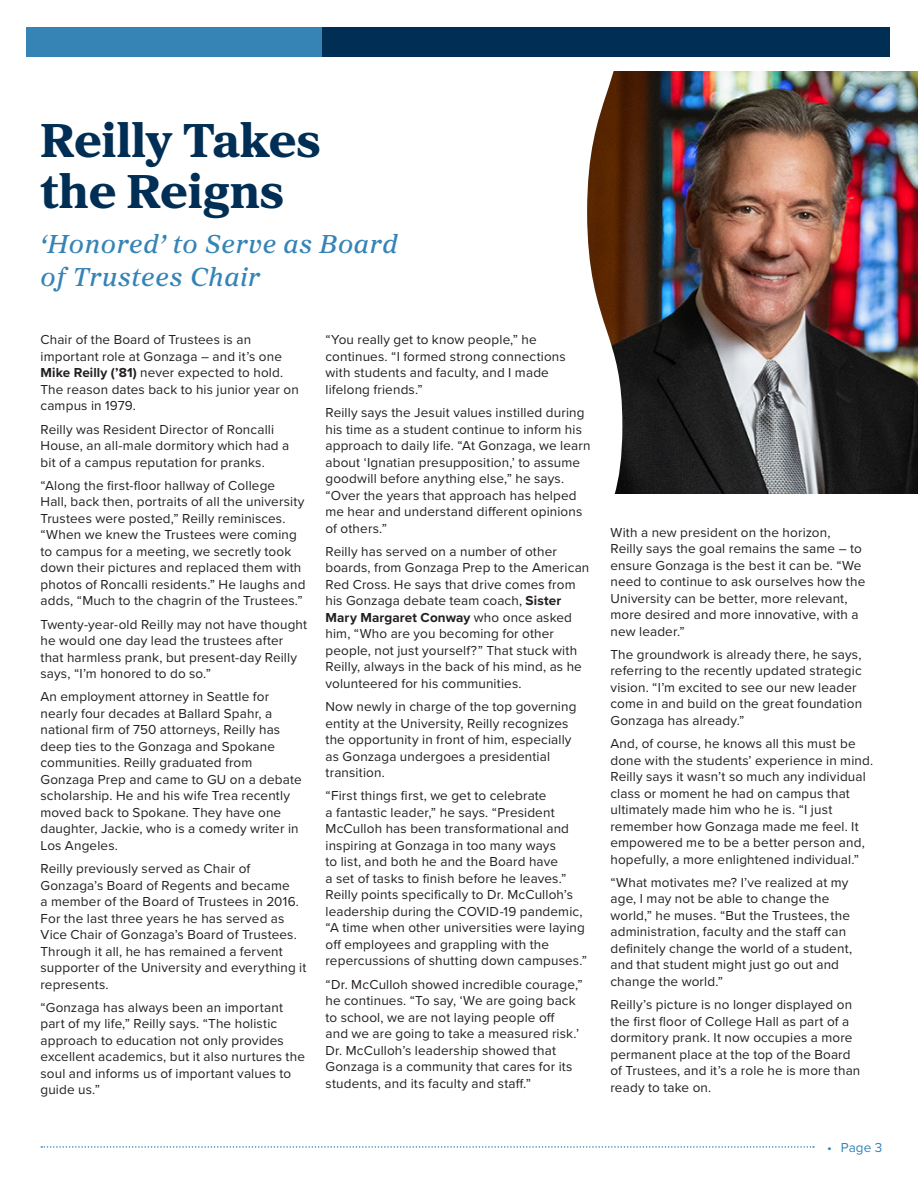
<style>
.page{position:relative;width:918px;height:1188px;background:#fff}
.page>*{position:absolute;margin:0;border:0;box-sizing:border-box;transform-origin:0 0}
.Main_Heading{font:49.5px "Proxima Sera Extrabld";color:#002e54}
.Main_Heading-2{font:italic 500 27px/33px "Proxima Sera";letter-spacing:.025em;color:#3684b6}
.Glodok_numbers{font:13.5px/16.5px "Proxima Nova";letter-spacing:.01em;color:#231f20}
.t1{font:13.5px "Proxima Nova";color:#3684b6}
.s1{font-weight:700}
</style>
<div class="page">
<svg style="left:41px;top:1146px;width:773px;height:2px"></svg>
<img style="left:622px;top:72px;width:296px;height:422px">
<svg style="left:587px;top:71px;width:35px;height:423px"></svg>
<div style="left:321px;top:28px;width:568px;height:29px;background:#002e54"></div>
<div style="left:26px;top:28px;width:296px;height:29px;background:#3684b6"></div>
<p class="Main_Heading" style="left:40px;top:100px;width:282px">Reilly Takes</p>
<p class="Main_Heading" style="left:40px;top:151px;width:245px">the Reigns</p>
<p class="Main_Heading-2" style="left:40px;top:227px;width:359px">‘Honored’ to Serve as Board of Trustees Chair</p>
<p class="Glodok_numbers" style="left:40px;top:331px;width:260px">Chair of the Board of Trustees is an important role at Gonzaga – and it’s one <span class="s1">Mike Reilly (’81)</span> never expected to hold.<br>The reason dates back to his junior year on campus in 1979.</p>
<p class="Glodok_numbers" style="left:40px;top:420px;width:250px">Reilly was Resident Director of Roncalli<br>House, an all-male dormitory which had a bit of a campus reputation for pranks.</p>
<p class="Glodok_numbers" style="left:40px;top:477px;width:267px">“Along the first-floor hallway of College<br>Hall, back then, portraits of all the university Trustees were posted,” Reilly reminisces. “When we knew the Trustees were coming to campus for a meeting, we secretly took down their pictures and replaced them with photos of Roncalli residents.” He laughs and adds, “Much to the chagrin of the Trustees.”</p>
<p class="Glodok_numbers" style="left:40px;top:615px;width:268px">Twenty-year-old Reilly may not have thought he would one day lead the trustees after that harmless prank, but present-day Reilly says, “I’m honored to do so.”</p>
<p class="Glodok_numbers" style="left:40px;top:688px;width:263px">An employment attorney in Seattle for nearly four decades at Ballard Spahr, a national firm of 750 attorneys, Reilly has deep ties to the Gonzaga and Spokane communities. Reilly graduated from Gonzaga Prep and came to GU on a debate scholarship. He and his wife Trea recently moved back to Spokane. They have one daughter, Jackie, who is a comedy writer in Los Angeles.</p>
<p class="Glodok_numbers" style="left:40px;top:860px;width:268px">Reilly previously served as Chair of Gonzaga’s Board of Regents and became<br>a member of the Board of Trustees in 2016.<br>For the last three years he has served as Vice Chair of Gonzaga’s Board of Trustees.<br>Through it all, he has remained a fervent supporter of the University and everything it represents.</p>
<p class="Glodok_numbers" style="left:40px;top:999px;width:266px">“Gonzaga has always been an important part of my life,” Reilly says. “The holistic approach to education not only provides excellent academics, but it also nurtures the soul and informs us of important values to guide us.”</p>
<p class="Glodok_numbers" style="left:326px;top:331px;width:242px">“You really get to know people,” he continues. “I formed strong connections with students and faculty, and I made lifelong friends.”</p>
<p class="Glodok_numbers" style="left:326px;top:404px;width:266px">Reilly says the Jesuit values instilled during his time as a student continue to inform his approach to daily life. “At Gonzaga, we learn about ‘Ignatian presupposition,’ to assume goodwill before anything else,” he says. “Over the years that approach has helped me hear and understand different opinions of others.”</p>
<p class="Glodok_numbers" style="left:326px;top:543px;width:265px">Reilly has served on a number of other boards, from Gonzaga Prep to the American Red Cross. He says that drive comes from his Gonzaga debate team coach, <span class="s1">Sister Mary Margaret Conway</span> who once asked him, “Who are you becoming for other people, not just yourself?” That stuck with Reilly, always in the back of his mind, as he volunteered for his communities.</p>
<p class="Glodok_numbers" style="left:326px;top:698px;width:253px">Now newly in charge of the top governing entity at the University, Reilly recognizes the opportunity in front of him, especially as Gonzaga undergoes a presidential transition.</p>
<p class="Glodok_numbers" style="left:326px;top:787px;width:263px">“First things first, we get to celebrate<br>a fantastic leader,” he says. “President McCulloh has been transformational and inspiring at Gonzaga in too many ways<br>to list, and both he and the Board have<br>a set of tasks to finish before he leaves.” Reilly points specifically to Dr. McCulloh’s leadership during the COVID-19 pandemic, “A time when other universities were laying off employees and grappling with the repercussions of shutting down campuses.”</p>
<p class="Glodok_numbers" style="left:326px;top:975px;width:259px">“Dr. McCulloh showed incredible courage,” he continues. “To say, ‘We are going back to school, we are not laying people off<br>and we are going to take a measured risk.’ Dr. McCulloh’s leadership showed that Gonzaga is a community that cares for its students, and its faculty and staff.”</p>
<p class="Glodok_numbers" style="left:610px;top:523px;width:256px">With a new president on the horizon, Reilly says the goal remains the same – to ensure Gonzaga is the best it can be. “We need to continue to ask ourselves how the University can be better, more relevant, more desired and more innovative, with a new leader.”</p>
<p class="Glodok_numbers" style="left:610px;top:646px;width:253px">The groundwork is already there, he says, referring to the recently updated strategic vision. “I’m excited to see our new leader come in and build on the great foundation Gonzaga has already.”</p>
<p class="Glodok_numbers" style="left:610px;top:735px;width:264px">And, of course, he knows all this must be done with the students’ experience in mind.<br>Reilly says it wasn’t so much any individual class or moment he had on campus that ultimately made him who he is. “I just remember how Gonzaga made me feel. It empowered me to be a better person and, hopefully, a more enlightened individual.”</p>
<p class="Glodok_numbers" style="left:610px;top:874px;width:243px">“What motivates me? I’ve realized at my age, I may not be able to change the world,” he muses. “But the Trustees, the administration, faculty and the staff can definitely change the world of a student, and that student might just go out and change the world.”</p>
<p class="Glodok_numbers" style="left:610px;top:996px;width:251px">Reilly’s picture is no longer displayed on the first floor of College Hall as part of a dormitory prank. It now occupies a more permanent place at the top of the Board of Trustees, and it’s a role he is more than ready to take on.</p>
<p class="t1" style="left:827px;top:1138px;width:57px">• Page 3</p>
</div>
